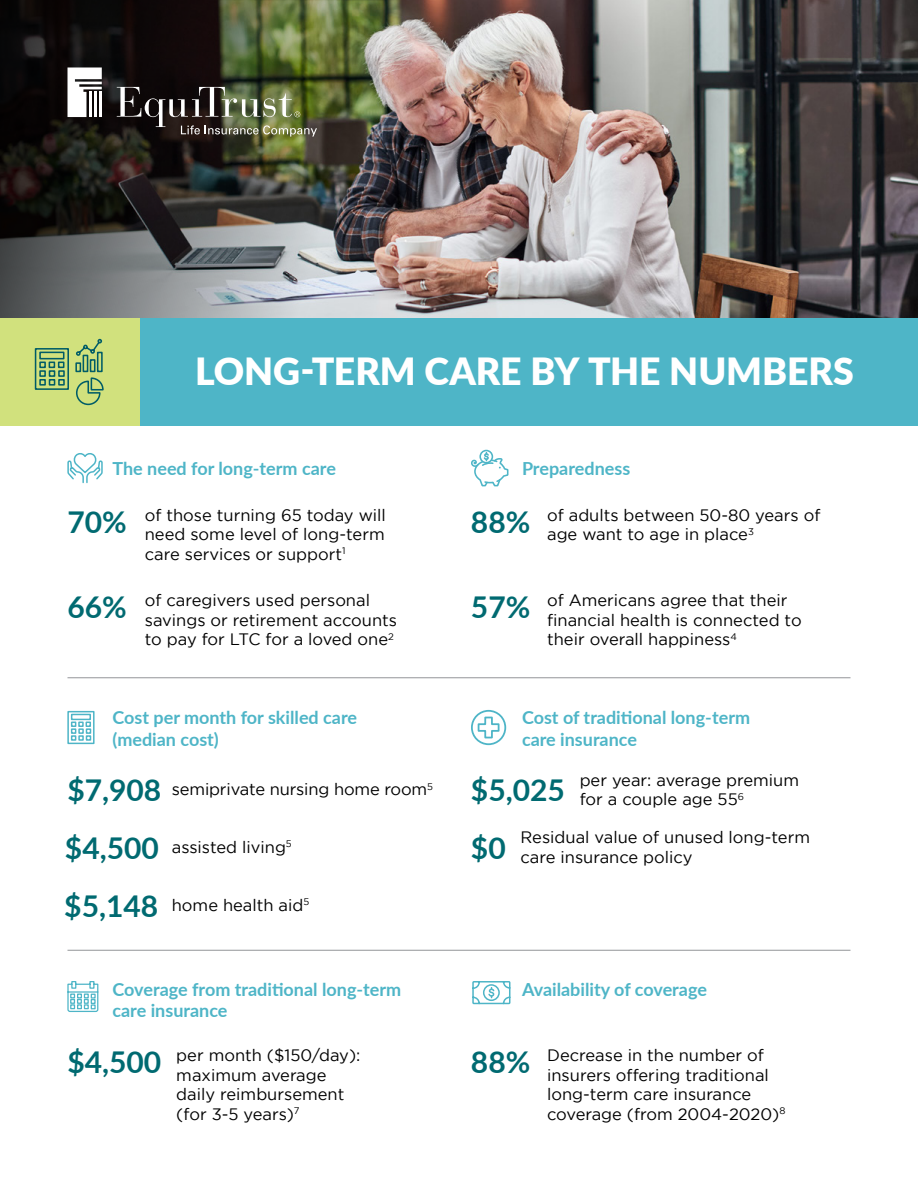
<style>
.page{position:relative;width:918px;height:1188px;background:#fff}
.page>*{position:absolute;margin:0;border:0;box-sizing:border-box;transform-origin:0 0}
.t1{font:900 37.5px "Lato";letter-spacing:-.005em;color:#fff}
.t2{font:700 30px/57.8px "Lato";color:#006a71}
.t3{font:700 18px/21.6px "Lato";color:#4eb5c7}
.t4{font:16.5px/19.5px "Gotham";color:#000}
</style>
<div class="page">
<img style="left:465px;top:0;width:453px;height:318px">
<img style="left:0;top:0;width:465px;height:318px">
<div style="left:122px;top:318px;width:796px;height:108px;background:#4eb5c7"></div>
<hr style="left:68px;top:677px;width:782px;height:1px;background:#939598">
<hr style="left:68px;top:950px;width:782px;height:1px;background:#939598">
<svg style="left:67px;top:710px;width:28px;height:35px"></svg>
<svg style="left:471px;top:709px;width:36px;height:37px"></svg>
<svg style="left:67px;top:453px;width:36px;height:31px"></svg>
<svg style="left:472px;top:981px;width:39px;height:24px"></svg>
<div style="left:479px;top:450px;width:14px;height:13px;border:2px solid #4eb5c7;border-radius:50%"></div>
<svg style="left:471px;top:453px;width:38px;height:34px"></svg>
<svg style="left:67px;top:981px;width:32px;height:31px"></svg>
<div style="left:0;top:318px;width:140px;height:108px;background:#d1e17d"></div>
<svg style="left:34px;top:338px;width:70px;height:68px"></svg>
<img style="left:117px;top:87px;width:200px;height:50px">
<svg style="left:68px;top:68px;width:34px;height:49px"></svg>
<hr style="left:99px;top:92px;width:3px;height:25px;background:#fff">
<hr style="left:94px;top:92px;width:3px;height:25px;background:#fff">
<hr style="left:89px;top:92px;width:3px;height:25px;background:#fff">
<h1 class="t1" style="left:195px;top:343px;width:660px">LONG-TERM CARE BY THE NUMBERS</h1>
<p class="t3" style="left:112px;top:457px;width:225px">The need for long-term care</p>
<p class="t3" style="left:522px;top:457px;width:110px">Preparedness</p>
<h2 class="t2" style="left:67px;top:492px;width:61px">70%</h2>
<p class="t4" style="left:145px;top:505px;width:243px;text-align:justify">of those turning 65 today will need some level of long-term care services or support<sup>1</sup></p>
<h2 class="t2" style="left:471px;top:492px;width:61px">88%</h2>
<p class="t4" style="left:547px;top:505px;width:275px">of adults between 50-80 years of age want to age in place<sup>3</sup></p>
<p class="t4" style="left:145px;top:590px;width:254px">of caregivers used personal savings or retirement accounts to pay for LTC for a loved one<sup>2</sup></p>
<p class="t4" style="left:547px;top:590px;width:256px">of Americans agree that their financial health is connected to their overall happiness<sup>4</sup></p>
<h2 class="t2" style="left:67px;top:577px;width:61px">66%</h2>
<h2 class="t2" style="left:471px;top:577px;width:61px">57%</h2>
<p class="t3" style="left:112px;top:706px;width:246px">Cost per month for skilled care (median cost)</p>
<p class="t3" style="left:522px;top:706px;width:230px">Cost of traditional long-term care insurance</p>
<p class="t4" style="left:172px;top:779px;width:263px">semiprivate nursing home room<sup>5</sup></p>
<p class="t4" style="left:580px;top:770px;width:221px">per year: average premium for a couple age 55<sup>6</sup></p>
<h2 class="t2" style="left:67px;top:760px;width:96px">$7,908</h2>
<h2 class="t2" style="left:471px;top:760px;width:96px">$5,025</h2>
<h2 class="t2" style="left:64px;top:818px;width:96px">$4,500 $5,148</h2>
<p class="t4" style="left:172px;top:837px;width:122px">assisted living<sup>5</sup></p>
<p class="t4" style="left:172px;top:895px;width:139px">home health aid<sup>5</sup></p>
<p class="t3" style="left:112px;top:977px;width:290px">Coverage from traditional long-term care insurance</p>
<h2 class="t2" style="left:67px;top:1032px;width:96px">$4,500</h2>
<p class="t4" style="left:176px;top:1046px;width:186px">per month ($150/day): maximum average daily reimbursement (for 3-5 years)<sup>7</sup></p>
<h2 class="t2" style="left:471px;top:818px;width:36px">$0</h2>
<p class="t4" style="left:520px;top:827px;width:291px">Residual value of unused long-term care insurance policy</p>
<p class="t3" style="left:522px;top:977px;width:186px">Availability of coverage</p>
<h2 class="t2" style="left:471px;top:1032px;width:61px">88%</h2>
<p class="t4" style="left:547px;top:1046px;width:240px">Decrease in the number of insurers offering traditional long-term care insurance coverage (from 2004-2020)<sup>8</sup></p>
</div>
